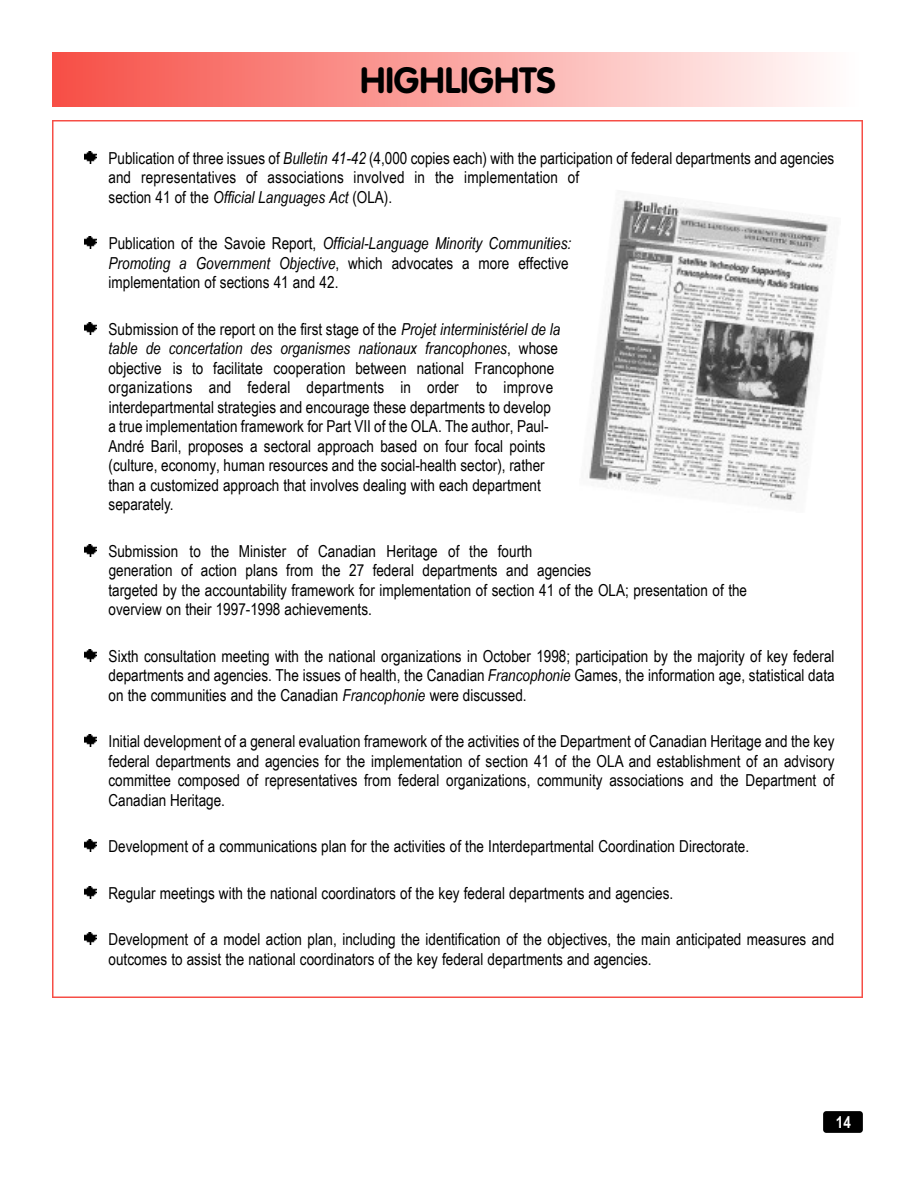
<style>
.page{position:relative;width:918px;height:1188px;background:#fff}
.page>*{position:absolute;margin:0;border:0;box-sizing:border-box;transform-origin:0 0}
.t1{font:700 36px "VAG Rounded";color:#000}
.t2{font:16.5px/19.5px "Arial Narrow";color:#000}
.t3{font:700 16.5px "Arial Narrow";color:#fff}
.s1{font-style:italic}
</style>
<div class="page">
<img style="left:53px;top:120px;width:810px;height:878px">
<div style="left:823px;top:1111px;width:40px;height:22px;background:#000;border-radius:3px"></div>
<img style="left:573px;top:190px;width:269px;height:364px">
<img style="left:580px;top:190px;width:261px;height:322px">
<img style="left:53px;top:53px;width:761px;height:54px">
<h1 class="t1" style="left:360px;top:65px;width:197px">HIGHLIGHTS</h1>
<p class="t2" style="left:108px;top:148px;width:727px">Publication of three issues of <span class="s1">Bulletin 41-42</span> (4,000 copies each) with the participation of federal departments and agencies and representatives of associations involved in the implementation of<br>section 41 of the <span class="s1">Official Languages Act</span> (OLA).</p>
<p class="t2" style="left:109px;top:233px;width:464px">Publication of the Savoie Report, <span class="s1">Official-Language Minority Communities:<br>Promoting a Government Objective</span>, which advocates a more effective implementation of sections 41 and 42.</p>
<p class="t2" style="left:108px;top:319px;width:454px">Submission of the report on the first stage of the <span class="s1">Projet interministériel de la table de concertation des organismes nationaux francophones</span>, whose objective is to facilitate cooperation between national Francophone organizations and federal departments in order to improve interdepartmental strategies and encourage these departments to develop a true implementation framework for Part VII of the OLA. The author, Paul-André Baril, proposes a sectoral approach based on four focal points (culture, economy, human resources and the social-health sector), rather than a customized approach that involves dealing with each department separately.</p>
<p class="t2" style="left:108px;top:541px;width:640px">Submission to the Minister of Canadian Heritage of the fourth<br>generation of action plans from the 27 federal departments and agencies<br>targeted by the accountability framework for implementation of section 41 of the OLA; presentation of the overview on their 1997-1998 achievements.</p>
<p class="t2" style="left:109px;top:646px;width:728px;text-align:justify">Sixth consultation meeting with the national organizations in October 1998; participation by the majority of key federal departments and agencies. The issues of health, the Canadian <span class="s1">Francophonie</span> Games, the information age, statistical data on the communities and the Canadian <span class="s1">Francophonie</span> were discussed.</p>
<p class="t2" style="left:108px;top:731px;width:728px;text-align:justify">Initial development of a general evaluation framework of the activities of the Department of Canadian Heritage and the key federal departments and agencies for the implementation of section 41 of the OLA and establishment of an advisory committee composed of representatives from federal organizations, community associations and the Department of Canadian Heritage.</p>
<p class="t2" style="left:108px;top:836px;width:642px">Development of a communications plan for the activities of the Interdepartmental Coordination Directorate.</p>
<p class="t2" style="left:108px;top:883px;width:566px">Regular meetings with the national coordinators of the key federal departments and agencies.</p>
<p class="t2" style="left:109px;top:929px;width:727px">Development of a model action plan, including the identification of the objectives, the main anticipated measures and outcomes to assist the national coordinators of the key federal departments and agencies.</p>
<p class="t3" style="left:836px;top:1113px;width:17px">14</p>
</div>
